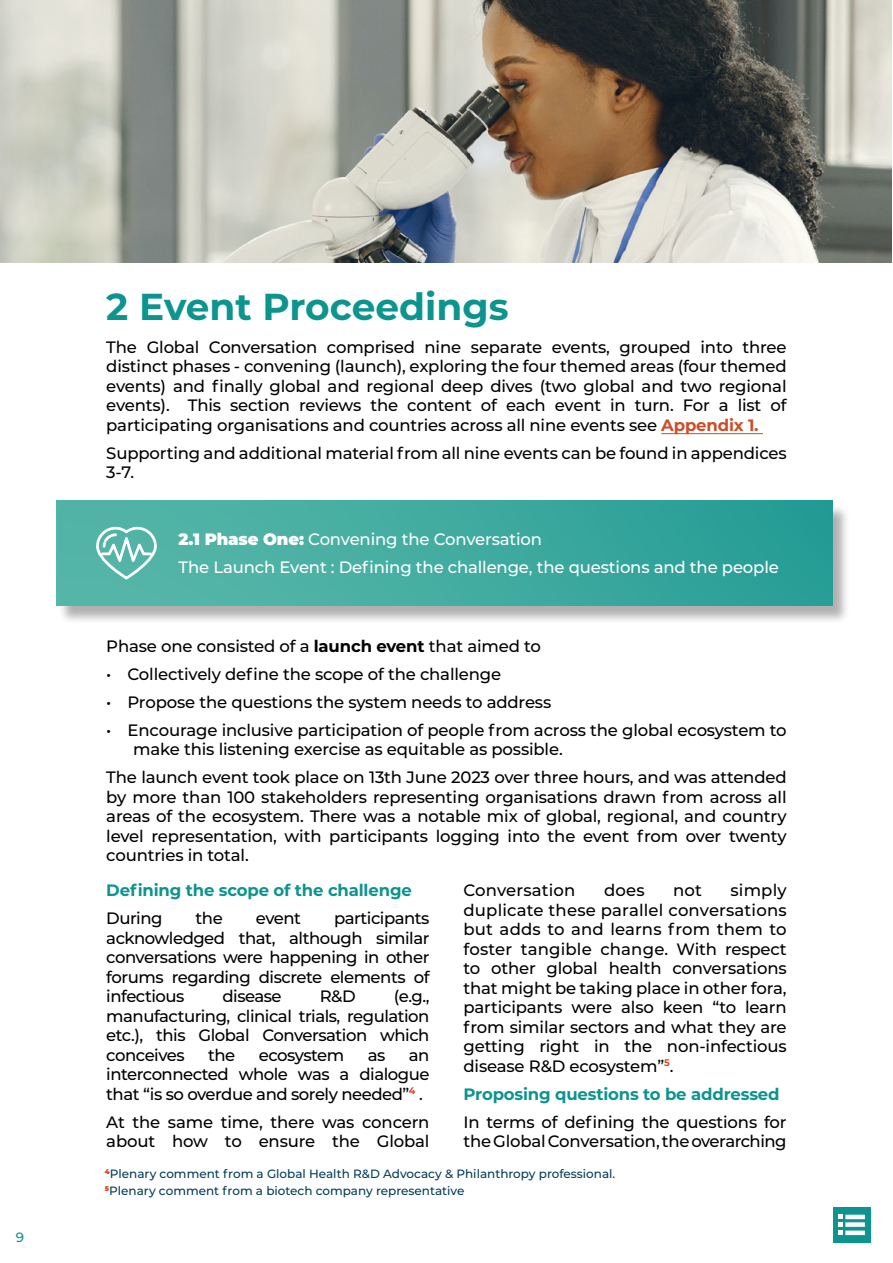
<style>
.page{position:relative;width:893px;height:1263px;background:#fff}
.page>*{position:absolute;margin:0;border:0;box-sizing:border-box;transform-origin:0 0}
.t1{font:700 37.5px "Montserrat";color:#0c948f}
.t2{font:500 16.5px/19.5px "Montserrat";letter-spacing:-.01em;color:#000;text-align:justify}
.t3{font:500 16.5px/28px "Montserrat";letter-spacing:-.01em;color:#fff}
.t4{font:700 16.5px "Montserrat";letter-spacing:-.01em;color:#0c948f}
.t5{font:500 16.5px "Montserrat";letter-spacing:.01em;color:#000}
.t6{font:500 16.5px "Montserrat";letter-spacing:-.035em;color:#000}
.t7{font:500 16.5px "Montserrat";letter-spacing:-.03em;color:#000}
.t8{font:500 13.5px "Montserrat";color:#0c948f}
.t9{font:500 12px/17.5px "Montserrat";color:#033c56}
.s1{font-weight:700;color:#ce4c27}
.s2{font-weight:900}
.s3{font-weight:700}
</style>
<div class="page">
<div style="left:833px;top:1207px;width:37px;height:35px;background:#0c948f"></div>
<svg style="left:838px;top:1215px;width:5px;height:20px"></svg>
<hr style="left:845px;top:1215px;width:20px;height:4px;background:#fff">
<div style="left:845px;top:1222px;width:20px;height:5px;background:#fff"></div>
<div style="left:845px;top:1230px;width:20px;height:5px;background:#fff"></div>
<div style="left:57px;top:504px;width:793px;height:120px;background:#000;opacity:.4"></div>
<img style="left:56px;top:501px;width:776px;height:105px">
<hr style="left:661px;top:433px;width:102px;height:1px;background:#ce4c27">
<img style="left:0;top:0;width:891px;height:263px">
<svg style="left:95px;top:526px;width:63px;height:55px"></svg>
<p class="t8" style="left:16px;top:1228px;width:10px">9</p>
<h1 class="t1" style="left:106px;top:279px;width:404px">2 Event Proceedings</h1>
<p class="t2" style="left:106px;top:336px;width:682px">The Global Conversation comprised nine separate events, grouped into three distinct phases - convening (launch), exploring the four themed areas (four themed events) and finally global and regional deep dives (two global and two regional events). This section reviews the content of each event in turn. For a list of participating organisations and countries across all nine events see <span class="s1">Appendix 1.</span></p>
<p class="t2" style="left:106px;top:442px;width:682px">Supporting and additional material from all nine events can be found in appendices<br>3-7.</p>
<p class="t3" style="left:179px;top:524px;width:602px"><span class="s2">2.1 Phase One:</span> Convening the Conversation<br>The Launch Event : Defining the challenge, the questions and the people</p>
<p class="t2" style="left:106px;top:635px;width:436px">Phase one consisted of a <span class="s3">launch event</span> that aimed to</p>
<p class="t2" style="left:106px;top:663px;width:396px">• Collectively define the scope of the challenge</p>
<p class="t2" style="left:106px;top:691px;width:446px">• Propose the questions the system needs to address</p>
<p class="t2" style="left:133px;top:719px;width:655px;text-indent:-27px">• Encourage inclusive participation of people from across the global ecosystem to make this listening exercise as equitable as possible.</p>
<p class="t2" style="left:106px;top:767px;width:682px">The launch event took place on 13th June 2023 over three hours, and was attended by more than 100 stakeholders representing organisations drawn from across all areas of the ecosystem. There was a notable mix of global, regional, and country level representation, with participants logging into the event from over twenty countries in total.</p>
<p class="t4" style="left:106px;top:878px;width:307px">Defining the scope of the challenge</p>
<p class="t2" style="left:106px;top:908px;width:58px">During</p>
<p class="t2" style="left:196px;top:908px;width:29px">the</p>
<p class="t2" style="left:256px;top:908px;width:47px">event</p>
<p class="t2" style="left:463px;top:880px;width:325px;text-indent:267px">simply duplicate these parallel conversations but adds to and learns from them to foster tangible change. With respect to other global health conversations that might be taking place in other fora, participants were also keen “to learn from similar sectors and what they are getting right in the non-infectious disease R&amp;D ecosystem”<sup>5</sup>.</p>
<p class="t4" style="left:463px;top:1082px;width:318px">Proposing questions to be addressed</p>
<p class="t2" style="left:463px;top:1111px;width:325px">In terms of defining the questions for the Global Conversation, the overarching</p>
<p class="t9" style="left:105px;top:1164px;width:512px"><sup>4</sup>Plenary comment from a Global Health R&amp;D Advocacy &amp; Philanthropy professional.<br><sup>5</sup>Plenary comment from a biotech company representative</p>
<p class="t5" style="left:463px;top:879px;width:114px">Conversation</p>
<p class="t2" style="left:604px;top:880px;width:42px">does</p>
<p class="t2" style="left:673px;top:880px;width:30px">not</p>
<p class="t2" style="left:106px;top:908px;width:325px;text-indent:228px">participants acknowledged that, although similar conversations were happening in other forums regarding discrete elements of infectious</p>
<p class="t7" style="left:222px;top:985px;width:61px">disease</p>
<p class="t2" style="left:320px;top:986px;width:37px">R&amp;D</p>
<p class="t2" style="left:106px;top:986px;width:325px;text-indent:288px">(e.g., manufacturing, clinical trials, regulation etc.), this Global Conversation which conceives</p>
<p class="t2" style="left:208px;top:1044px;width:29px">the</p>
<p class="t6" style="left:259px;top:1043px;width:87px">ecosystem</p>
<p class="t2" style="left:368px;top:1044px;width:19px">as</p>
<p class="t2" style="left:106px;top:1044px;width:325px;text-indent:303px">an interconnected whole was a dialogue that “is so overdue and sorely needed”<sup>4</sup> .</p>
<p class="t2" style="left:106px;top:1111px;width:325px">At the same time, there was concern about how to ensure the Global</p>
</div>
